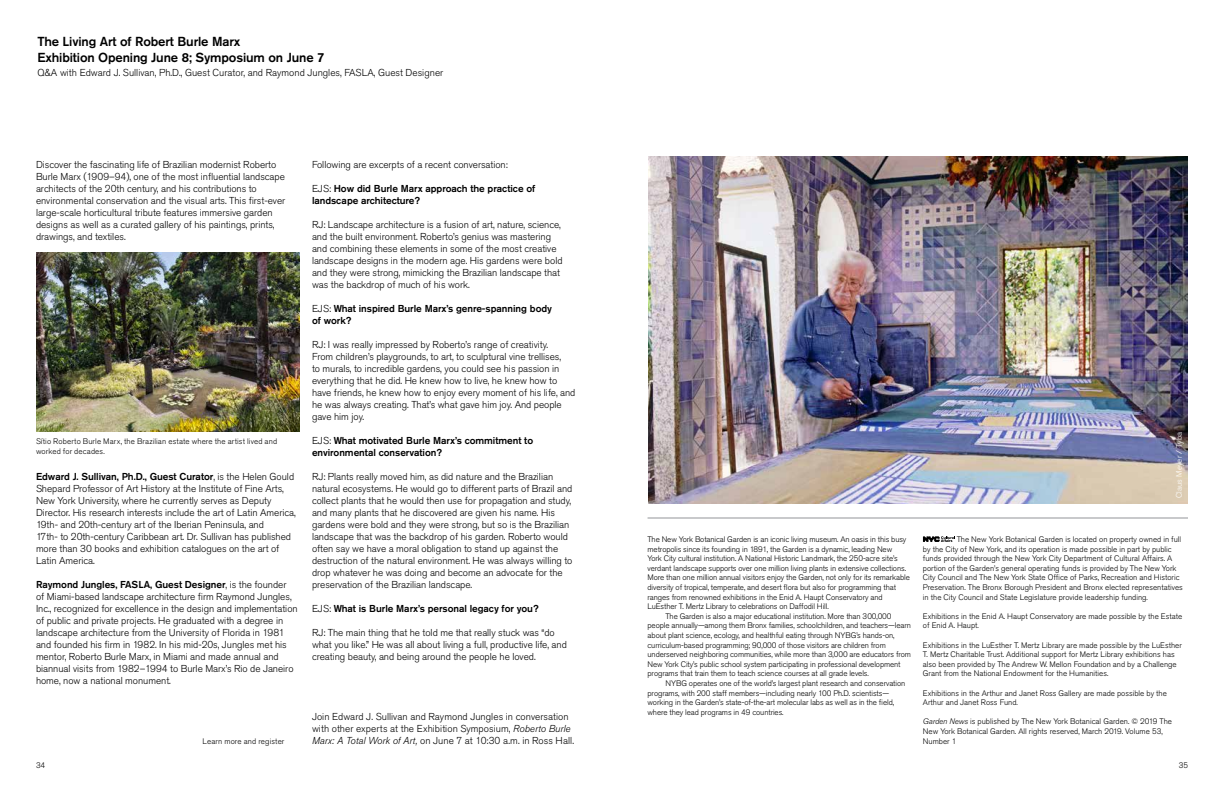
<style>
.page{position:relative;width:1224px;height:792px;background:#fff}
.page>*{position:absolute;margin:0;border:0;box-sizing:border-box;transform-origin:0 0}
.t1{font:500 13px/15.6px "Akzidenz Grotesk Pro";letter-spacing:-.01em;color:#000}
.t2{font:300 10px/12px "Akzidenz Grotesk Pro";letter-spacing:-.005em;color:#000}
.t3{font:500 10px/12px "Akzidenz Grotesk Pro";letter-spacing:-.005em;color:#000}
.t4{font:300 8px/9.6px "Akzidenz Grotesk Pro";letter-spacing:-.01em;color:#000}
.t5{font:300 8px/9.6px "Akzidenz Grotesk Pro";letter-spacing:.015em;color:#000}
.t6{font:300 8px "Akzidenz Grotesk Pro";letter-spacing:.01em;color:#fff}
.s1{font-weight:300}
.s2{font-weight:500}
.s3{font-style:italic}
</style>
<div class="page">
<img style="left:648px;top:156px;width:540px;height:348px">
<svg style="left:923px;top:536px;width:32px;height:6px"></svg>
<img style="left:36px;top:252px;width:264px;height:180px">
<hr style="left:648px;top:518px;width:540px;height:1px;background:#939598">
<h1 class="t1" style="left:37px;top:34px;width:289px">The Living Art of Robert Burle Marx<br>Exhibition Opening June 8; Symposium on June 7</h1>
<p class="t2" style="left:37px;top:66px;width:407px">Q&amp;A with Edward J. Sullivan, Ph.D., Guest Curator, and Raymond Jungles, FASLA, Guest Designer</p>
<p class="t2" style="left:36px;top:159px;width:251px">Discover the fascinating life of Brazilian modernist Roberto Burle Marx (1909–94), one of the most influential landscape architects of the 20th century, and his contributions to environmental conservation and the visual arts. This first-ever large-scale horticultural tribute features immersive garden designs as well as a curated gallery of his paintings, prints, drawings, and textiles.</p>
<p class="t2" style="left:312px;top:159px;width:197px">Following are excerpts of a recent conversation:</p>
<p class="t3" style="left:312px;top:182px;width:225px"><span class="s1">EJS:</span> How did Burle Marx approach the practice of landscape architecture?</p>
<p class="t2" style="left:312px;top:219px;width:252px">RJ: Landscape architecture is a fusion of art, nature, science, and the built environment. Roberto’s genius was mastering and combining these elements in some of the most creative landscape designs in the modern age. His gardens were bold and they were strong, mimicking the Brazilian landscape that was the backdrop of much of his work.</p>
<p class="t3" style="left:312px;top:302px;width:242px"><span class="s1">EJS:</span> What inspired Burle Marx’s genre-spanning body of work?</p>
<p class="t2" style="left:312px;top:339px;width:265px">RJ: I was really impressed by Roberto’s range of creativity.<br>From children’s playgrounds, to art, to sculptural vine trellises,<br>to murals, to incredible gardens, you could see his passion in everything that he did. He knew how to live, he knew how to have friends, he knew how to enjoy every moment of his life, and he was always creating. That’s what gave him joy. And people gave him joy.</p>
<p class="t3" style="left:312px;top:434px;width:223px"><span class="s1">EJS:</span> What motivated Burle Marx’s commitment to environmental conservation?</p>
<p class="t2" style="left:312px;top:471px;width:262px">RJ: Plants really moved him, as did nature and the Brazilian natural ecosystems. He would go to different parts of Brazil and collect plants that he would then use for propagation and study, and many plants that he discovered are given his name. His gardens were bold and they were strong, but so is the Brazilian landscape that was the backdrop of his garden. Roberto would often say we have a moral obligation to stand up against the destruction of the natural environment. He was always willing to drop whatever he was doing and become an advocate for the preservation of the Brazilian landscape.</p>
<p class="t3" style="left:312px;top:602px;width:228px"><span class="s1">EJS:</span> What is Burle Marx’s personal legacy for you?</p>
<p class="t2" style="left:312px;top:627px;width:256px">RJ: The main thing that he told me that really stuck was “do what you like.” He was all about living a full, productive life, and creating beauty, and being around the people he loved.</p>
<p class="t5" style="left:36px;top:437px;width:243px">Sítio Roberto Burle Marx, the Brazilian estate where the artist lived and worked for decades.</p>
<p class="t6" style="left:1174px;top:498px;width:67px;rotate:-90deg">Claus Meyer / Tyba</p>
<p class="t2" style="left:36px;top:471px;width:261px"><span class="s2">Edward J. Sullivan, Ph.D., Guest Curator</span>, is the Helen Gould Shepard Professor of Art History at the Institute of Fine Arts, New York University, where he currently serves as Deputy Director. His research interests include the art of Latin America, 19th- and 20th-century art of the Iberian Peninsula, and<br>17th- to 20th-century Caribbean art. Dr. Sullivan has published more than 30 books and exhibition catalogues on the art of Latin America.</p>
<p class="t2" style="left:36px;top:579px;width:263px"><span class="s2">Raymond Jungles, FASLA, Guest Designer</span>, is the founder<br>of Miami-based landscape architecture firm Raymond Jungles, Inc., recognized for excellence in the design and implementation of public and private projects. He graduated with a degree in landscape architecture from the University of Florida in 1981 and founded his firm in 1982. In his mid-20s, Jungles met his mentor, Roberto Burle Marx, in Miami and made annual and biannual visits from 1982–1994 to Burle Marx’s Rio de Janeiro home, now a national monument.</p>
<p class="t4" style="left:648px;top:534px;width:260px">The New York Botanical Garden is an iconic living museum. An oasis in this busy</p>
<p class="t4" style="left:648px;top:544px;width:246px">metropolis since its founding in 1891, the Garden is a dynamic, leading New</p>
<p class="t4" style="left:648px;top:554px;width:252px">York City cultural institution. A National Historic Landmark, the 250-acre site’s</p>
<p class="t4" style="left:648px;top:563px;width:260px">verdant landscape supports over one million living plants in extensive collections.</p>
<p class="t4" style="left:648px;top:573px;width:264px">More than one million annual visitors enjoy the Garden, not only for its remarkable</p>
<p class="t4" style="left:648px;top:582px;width:250px">diversity of tropical, temperate, and desert flora but also for programming that</p>
<p class="t4" style="left:648px;top:592px;width:237px">ranges from renowned exhibitions in the Enid A. Haupt Conservatory and</p>
<p class="t4" style="left:648px;top:602px;width:183px">LuEsther T. Mertz Library to celebrations on Daffodil Hill.</p>
<p class="t4" style="left:666px;top:611px;width:227px">The Garden is also a major educational institution. More than 300,000</p>
<p class="t4" style="left:648px;top:621px;width:265px">people annually—among them Bronx families, schoolchildren, and teachers—learn</p>
<p class="t4" style="left:648px;top:630px;width:249px">about plant science, ecology, and healthful eating through NYBG’s hands-on,</p>
<p class="t4" style="left:648px;top:640px;width:240px">curriculum-based programming; 90,000 of those visitors are children from</p>
<p class="t4" style="left:648px;top:650px;width:265px">underserved neighboring communities, while more than 3,000 are educators from</p>
<p class="t4" style="left:648px;top:659px;width:255px">New York City’s public school system participating in professional development</p>
<p class="t4" style="left:648px;top:669px;width:223px">programs that train them to teach science courses at all grade levels.</p>
<p class="t4" style="left:666px;top:678px;width:241px">NYBG operates one of the world’s largest plant research and conservation</p>
<p class="t4" style="left:648px;top:688px;width:243px">programs, with 200 staff members—including nearly 100 Ph.D. scientists—</p>
<p class="t4" style="left:648px;top:698px;width:248px">working in the Garden’s state-of-the-art molecular labs as well as in the field,</p>
<p class="t4" style="left:648px;top:707px;width:138px">where they lead programs in 49 countries.</p>
<p class="t4" style="left:923px;top:534px;width:261px;text-indent:34px">The New York Botanical Garden is located on property owned in full by the City of New York, and its operation is made possible in part by public funds provided through the New York City Department of Cultural Affairs. A portion of the Garden’s general operating funds is provided by The New York City Council and The New York State Office of Parks, Recreation and Historic Preservation. The Bronx Borough President and Bronx elected representatives in the City Council and State Legislature provide leadership funding.</p>
<p class="t4" style="left:923px;top:611px;width:261px">Exhibitions in the Enid A. Haupt Conservatory are made possible by the Estate of Enid A. Haupt.</p>
<p class="t4" style="left:923px;top:640px;width:260px">Exhibitions in the LuEsther T. Mertz Library are made possible by the LuEsther T. Mertz Charitable Trust. Additional support for Mertz Library exhibitions has also been provided by The Andrew W. Mellon Foundation and by a Challenge Grant from the National Endowment for the Humanities.</p>
<p class="t4" style="left:923px;top:688px;width:245px">Exhibitions in the Arthur and Janet Ross Gallery are made possible by the<br>Arthur and Janet Ross Fund.</p>
<p class="t4" style="left:923px;top:717px;width:251px"><span class="s3">Garden News</span> is published by The New York Botanical Garden. © 2019 The<br>New York Botanical Garden. All rights reserved, March 2019. Volume 53,<br>Number 1</p>
<p class="t2" style="left:312px;top:711px;width:260px">Join Edward J. Sullivan and Raymond Jungles in conversation with other experts at the Exhibition Symposium, <span class="s3">Roberto Burle</span></p>
<p class="t5" style="left:202px;top:736px;width:83px">Learn more and register</p>
<p class="t2" style="left:312px;top:735px;width:264px"><span class="s3">Marx: A Total Work of Art,</span> on June 7 at 10:30 a.m. in Ross Hall.</p>
<p class="t4" style="left:36px;top:760px;width:11px">34</p>
<p class="t4" style="left:1179px;top:760px;width:11px">35</p>
</div>
